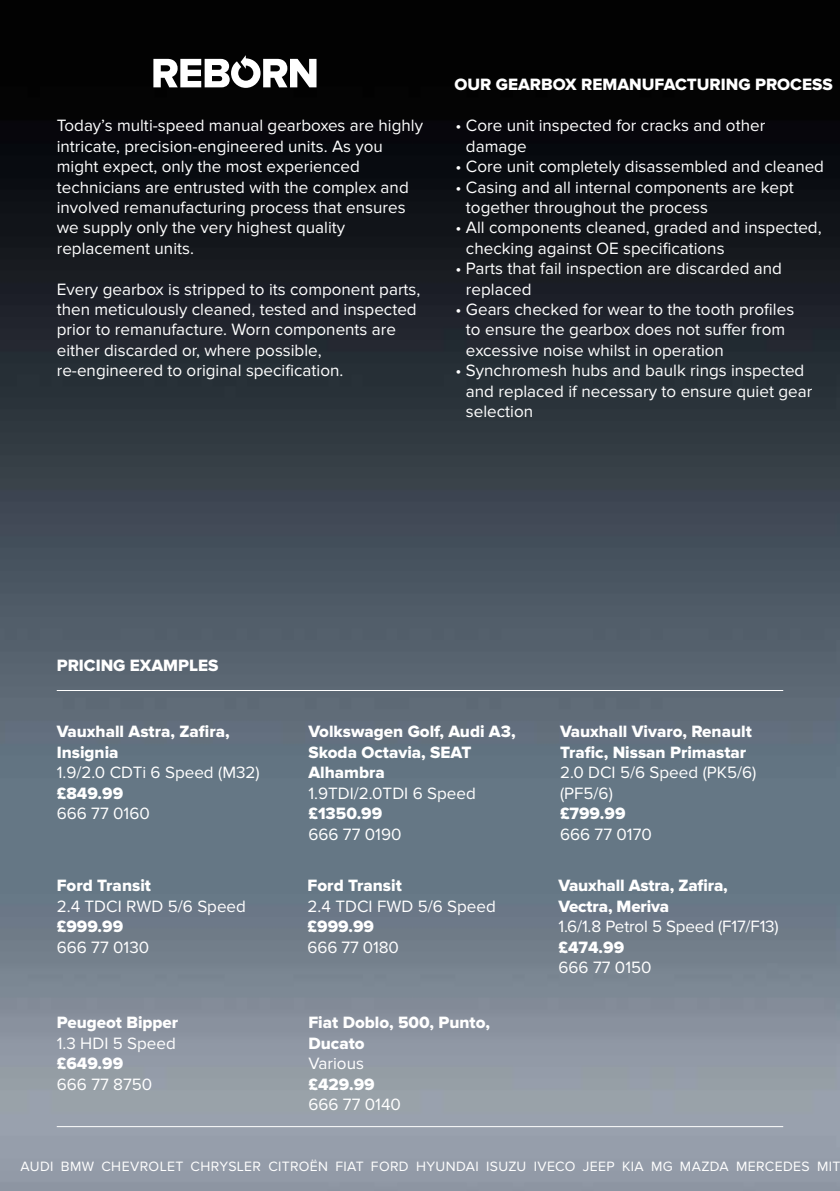
<style>
.page{position:relative;width:840px;height:1191px;background:#fff}
.page>*{position:absolute;margin:0;border:0;box-sizing:border-box;transform-origin:0 0}
.t1{font:17px/20.4px "Proxima Nova";color:#fff}
.t2{font:17px/20.4px "Proxima Nova Extrabld";color:#fff}
.t3{font:14px "Proxima Nova";letter-spacing:.025em;color:#fff}
</style>
<div class="page">
<img style="left:0;top:0;width:840px;height:1191px">
<svg style="left:153px;top:55px;width:163px;height:33px"></svg>
<hr style="left:57px;top:1126px;width:725px;height:1px;background:#fff">
<hr style="left:57px;top:690px;width:725px;height:1px;background:#fff">
<p class="t1" style="left:57px;top:116px;width:367px">Today’s multi-speed manual gearboxes are highly intricate, precision-engineered units. As you might expect, only the most experienced technicians are entrusted with the complex and involved remanufacturing process that ensures we supply only the very highest quality replacement units.</p>
<p class="t1" style="left:57px;top:279px;width:365px">Every gearbox is stripped to its component parts, then meticulously cleaned, tested and inspected prior to remanufacture. Worn components are either discarded or, where possible, re-engineered to original specification.</p>
<p class="t2" style="left:454px;top:75px;width:379px">OUR GEARBOX REMANUFACTURING PROCESS</p>
<p class="t1" style="left:465px;top:116px;width:300px;text-indent:-10px">• Core unit inspected for cracks and other damage</p>
<p class="t1" style="left:455px;top:157px;width:370px">• Core unit completely disassembled and cleaned</p>
<p class="t1" style="left:465px;top:177px;width:329px;text-indent:-10px">• Casing and all internal components are kept together throughout the process</p>
<p class="t1" style="left:465px;top:218px;width:357px;text-indent:-10px">• All components cleaned, graded and inspected, checking against OE specifications</p>
<p class="t1" style="left:465px;top:259px;width:317px;text-indent:-10px">• Parts that fail inspection are discarded and replaced</p>
<p class="t1" style="left:465px;top:299px;width:329px;text-indent:-10px">• Gears checked for wear to the tooth profiles to ensure the gearbox does not suffer from excessive noise whilst in operation</p>
<p class="t1" style="left:465px;top:361px;width:348px;text-indent:-10px">• Synchromesh hubs and baulk rings inspected and replaced if necessary to ensure quiet gear selection</p>
<p class="t2" style="left:57px;top:656px;width:163px">PRICING EXAMPLES</p>
<p class="t2" style="left:57px;top:722px;width:174px">Vauxhall Astra, Zafira,<br>Insignia</p>
<p class="t1" style="left:57px;top:762px;width:204px">1.9/2.0 CDTi 6 Speed (M32)</p>
<p class="t2" style="left:57px;top:783px;width:68px">£849.99</p>
<p class="t1" style="left:57px;top:803px;width:95px">666 77 0160</p>
<p class="t2" style="left:57px;top:876px;width:96px">Ford Transit</p>
<p class="t1" style="left:57px;top:896px;width:191px">2.4 TDCI RWD 5/6 Speed</p>
<p class="t2" style="left:57px;top:917px;width:68px">£999.99</p>
<p class="t1" style="left:57px;top:937px;width:94px">666 77 0130</p>
<p class="t2" style="left:57px;top:1013px;width:123px">Peugeot Bipper</p>
<p class="t1" style="left:57px;top:1033px;width:121px">1.3 HDI 5 Speed</p>
<p class="t2" style="left:57px;top:1053px;width:68px">£649.99</p>
<p class="t1" style="left:57px;top:1074px;width:97px">666 77 8750</p>
<p class="t2" style="left:308px;top:722px;width:209px">Volkswagen Golf, Audi A3,<br>Skoda Octavia, SEAT<br>Alhambra</p>
<p class="t1" style="left:308px;top:783px;width:169px">1.9TDI/2.0TDI 6 Speed</p>
<p class="t2" style="left:308px;top:803px;width:75px">£1350.99</p>
<p class="t1" style="left:308px;top:824px;width:95px">666 77 0190</p>
<p class="t2" style="left:307px;top:876px;width:96px">Ford Transit</p>
<p class="t1" style="left:307px;top:896px;width:190px">2.4 TDCI FWD 5/6 Speed</p>
<p class="t2" style="left:307px;top:917px;width:68px">£999.99</p>
<p class="t1" style="left:307px;top:937px;width:93px">666 77 0180</p>
<p class="t2" style="left:308px;top:1013px;width:183px">Fiat Doblo, 500, Punto,<br>Ducato</p>
<p class="t1" style="left:308px;top:1053px;width:57px">Various</p>
<p class="t2" style="left:308px;top:1074px;width:68px">£429.99</p>
<p class="t1" style="left:308px;top:1094px;width:94px">666 77 0140</p>
<p class="t2" style="left:559px;top:722px;width:193px">Vauxhall Vivaro, Renault<br>Trafic, Nissan Primastar</p>
<p class="t1" style="left:559px;top:762px;width:198px">2.0 DCI 5/6 Speed (PK5/6) (PF5/6)</p>
<p class="t2" style="left:559px;top:803px;width:67px">£799.99</p>
<p class="t1" style="left:559px;top:824px;width:93px">666 77 0170</p>
<p class="t2" style="left:558px;top:876px;width:171px">Vauxhall Astra, Zafira,<br>Vectra, Meriva</p>
<p class="t1" style="left:558px;top:916px;width:222px">1.6/1.8 Petrol 5 Speed (F17/F13)</p>
<p class="t2" style="left:558px;top:937px;width:67px">£474.99</p>
<p class="t1" style="left:558px;top:957px;width:95px">666 77 0150</p>
<p class="t3" style="left:21px;top:1158px;width:820px">AUDI BMW CHEVROLET CHRYSLER CITROËN FIAT FORD HYUNDAI ISUZU IVECO JEEP KIA MG MAZDA MERCEDES MIT</p>
</div>
